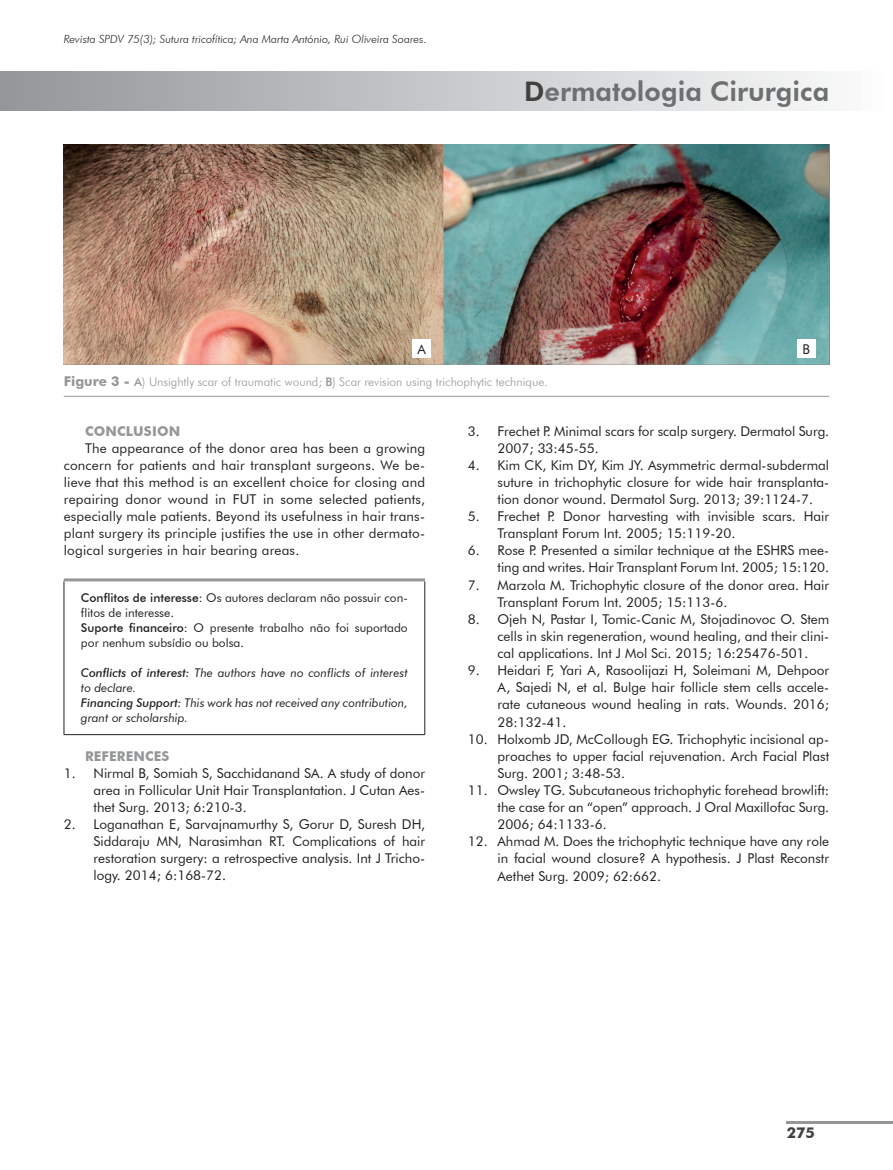
<style>
.page{position:relative;width:893px;height:1170px;background:#fff}
.page>*{position:absolute;margin:0;border:0;box-sizing:border-box;transform-origin:0 0}
.t1{font:800 27px "Futura BT";color:#6d6f71}
.t2{font:700 15px "Futura BT";color:#414142}
.t3{font:13.5px/17.1px "Futura BT";color:#231f20;text-align:justify}
.t4{font:700 13.5px "Futura BT";letter-spacing:.015em;color:#949698}
.t5{font:12px/15px "Futura BT";color:#231f20}
.t6{font:italic 12px/15px "Futura BT";color:#231f20}
.t7{font:300 12px "Futura BT";color:#949698}
.t8{font:italic 300 11.25px "Futura BT";color:#231f20}
.s1{color:#414142}
.s2{font-weight:700;font-size:13.5px}
.s3{font-weight:500}
</style>
<div class="page">
<hr style="left:787px;top:1120px;width:106px;height:3px;background:#949698">
<div style="left:0;top:72px;width:893px;height:38px;background:linear-gradient(to right,#939598,#fcfdfd)"></div>
<hr style="left:64px;top:581px;width:1px;height:153px;background:#231f20">
<hr style="left:425px;top:581px;width:1px;height:153px;background:#231f20">
<hr style="left:64px;top:734px;width:361px;height:1px;background:#231f20">
<hr style="left:64px;top:578px;width:361px;height:3px;background:#949698">
<hr style="left:64px;top:396px;width:765px;height:1px;background:#949698">
<img style="left:64px;top:145px;width:765px;height:220px">
<div style="left:412px;top:339px;width:19px;height:19px;background:#fff"></div>
<div style="left:797px;top:339px;width:18px;height:19px;background:#fff"></div>
<p class="t8" style="left:64px;top:32px;width:365px">Revista SPDV 75(3); Sutura tricofítica; Ana Marta António, Rui Oliveira Soares.</p>
<h1 class="t1" style="left:524px;top:75px;width:306px"><span class="s1">D</span>ermatologia Cirurgica</h1>
<p class="t3" style="left:417px;top:340px;width:10px">A</p>
<p class="t3" style="left:802px;top:340px;width:9px">B</p>
<p class="t7" style="left:64px;top:374px;width:485px"><span class="s2">FIGURE 3 -</span> <span class="s3">A</span>) Unsightly scar of traumatic wound; <span class="s3">B</span>) Scar revision using trichophytic technique.</p>
<p class="t4" style="left:85px;top:422px;width:97px">CONCLUSION</p>
<p class="t3" style="left:64px;top:439px;width:363px;text-indent:21px">The appearance of the donor area has been a growing concern for patients and hair transplant surgeons. We be&shy;lieve that this method is an excellent choice for closing and repairing donor wound in FUT in some selected patients, especially male patients. Beyond its usefulness in hair trans&shy;plant surgery its principle justifies the use in other dermato&shy;logical surgeries in hair bearing areas.</p>
<p class="t5" style="left:81px;top:590px;width:328px"><span class="s3">Conflitos de interesse:</span> Os autores declaram não possuir con&shy;flitos de interesse.<br><span class="s3">Suporte financeiro:</span> O presente trabalho não foi suportado por nenhum subsídio ou bolsa.</p>
<p class="t6" style="left:81px;top:665px;width:328px"><span class="s3">Conflicts of interest:</span> The authors have no conflicts of interest to declare.<br><span class="s3">Financing Support:</span> This work has not received any contribution, grant or scholarship.</p>
<p class="t4" style="left:85px;top:747px;width:51px">REFERENCE</p>
<p class="t4" style="left:162px;top:747px;width:9px">S</p>
<p class="t3" style="left:94px;top:764px;width:333px;text-indent:-30px">1. Nirmal B, Somiah S, Sacchidanand SA. A study of donor area in Follicular Unit Hair Transplantation. J Cutan Aes&shy;thet Surg. 2013; 6:210-3.</p>
<p class="t3" style="left:94px;top:815px;width:333px;text-indent:-30px">2. Loganathan E, Sarvajnamurthy S, Gorur D, Suresh DH, Siddaraju MN, Narasimhan RT. Complications of hair restoration surgery: a retrospective analysis. Int J Tricho&shy;logy. 2014; 6:168-72.</p>
<p class="t3" style="left:497px;top:422px;width:333px;text-indent:-30px">3. Frechet P. Minimal scars for scalp surgery. Dermatol Surg.<br>2007; 33:45-55.</p>
<p class="t3" style="left:497px;top:456px;width:333px;text-indent:-30px">4. Kim CK, Kim DY, Kim JY. Asymmetric dermal-subdermal suture in trichophytic closure for wide hair transplanta&shy;tion donor wound. Dermatol Surg. 2013; 39:1124-7.</p>
<p class="t3" style="left:497px;top:507px;width:333px;text-indent:-30px">5. Frechet P. Donor harvesting with invisible scars. Hair<br>Transplant Forum Int. 2005; 15:119-20.</p>
<p class="t3" style="left:468px;top:542px;width:363px;text-align:right">6. Rose P. Presented a similar technique at the ESHRS mee&shy;ting and writes. Hair Transplant Forum Int. 2005; 15:120.</p>
<p class="t3" style="left:497px;top:576px;width:333px;text-indent:-30px">7. Marzola M. Trichophytic closure of the donor area. Hair<br>Transplant Forum Int. 2005; 15:113-6.</p>
<p class="t3" style="left:497px;top:610px;width:333px;text-indent:-30px">8. Ojeh N, Pastar I, Tomic-Canic M, Stojadinovoc O. Stem cells in skin regeneration, wound healing, and their clini&shy;cal applications. Int J Mol Sci. 2015; 16:25476-501.</p>
<p class="t3" style="left:497px;top:661px;width:333px;text-indent:-30px">9. Heidari F, Yari A, Rasoolijazi H, Soleimani M, Dehpoor A, Sajedi N, et al. Bulge hair follicle stem cells accele&shy;rate cutaneous wound healing in rats. Wounds. 2016; 28:132-41.</p>
<p class="t3" style="left:497px;top:730px;width:333px;text-indent:-30px">10. Holxomb JD, McCollough EG. Trichophytic incisional ap&shy;proaches to upper facial rejuvenation. Arch Facial Plast Surg. 2001; 3:48-53.</p>
<p class="t3" style="left:497px;top:781px;width:333px;text-indent:-30px">11. Owsley TG. Subcutaneous trichophytic forehead browlift: the case for an “open” approach. J Oral Maxillofac Surg.<br>2006; 64:1133-6.</p>
<p class="t3" style="left:497px;top:832px;width:333px;text-indent:-30px">12. Ahmad M. Does the trichophytic technique have any role in facial wound closure? A hypothesis. J Plast Reconstr Aethet Surg. 2009; 62:662.</p>
<p class="t2" style="left:787px;top:1123px;width:30px">275</p>
</div>
